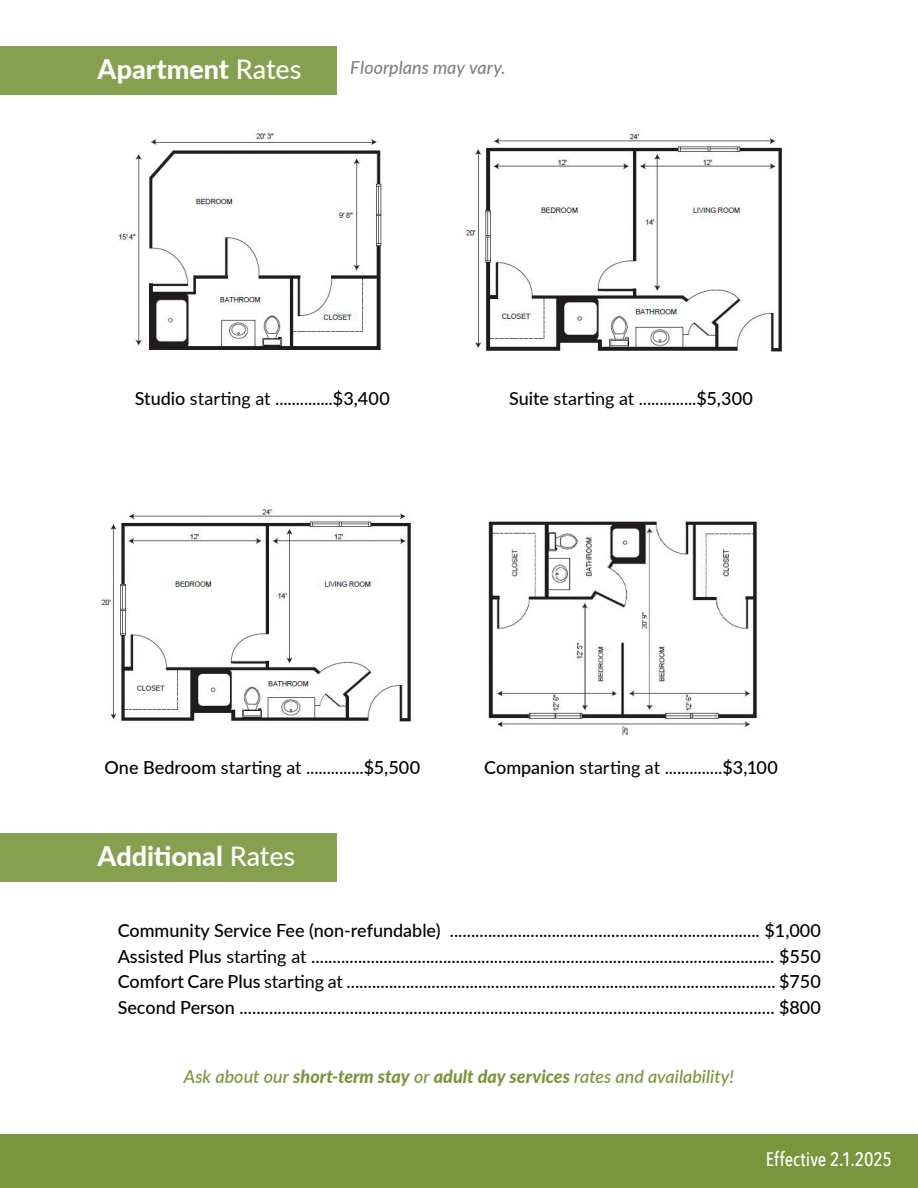
<style>
.page{position:relative;width:918px;height:1188px;background:#fff}
.page>*{position:absolute;margin:0;border:0;box-sizing:border-box;transform-origin:0 0}
.Heading{font:800 27px "Lato";color:#fff}
.Product_Line_Contact_Footer{font:500 19.5px "Avenir Next Condensed";color:#fff}
.Services_Packages_and_Additional_Rates{font:500 18px "Lato";color:#000}
.t1{font:18px "Lato";letter-spacing:.005em;color:#000}
.t2{font:italic 500 18px "Lato";color:#78963b}
.t3{font:italic 500 18px "Lato";color:#000}
.s1{font-weight:500}
.s2{font-weight:400}
.s3{font-weight:800}
</style>
<div class="page">
<div style="left:0;top:1134px;width:918px;height:54px;background:#78963b"></div>
<img style="left:117px;top:133px;width:265px;height:218px">
<img style="left:465px;top:133px;width:317px;height:219px">
<img style="left:98px;top:503px;width:313px;height:219px">
<img style="left:488px;top:521px;width:270px;height:215px">
<div style="left:0;top:46px;width:336px;height:49px;background:#85a04e"></div>
<div style="left:0;top:833px;width:336px;height:49px;background:#85a04e"></div>
<p class="Heading" style="left:98px;top:49px;width:205px">Apartment <span class="s1">Rates</span></p>
<p class="t3" style="left:351px;top:55px;width:156px">Floorplans may vary.</p>
<p class="t1" style="left:135px;top:386px;width:257px"><span class="s1">Studio</span> starting at ..............<span class="s1">$3,400</span></p>
<p class="t1" style="left:509px;top:386px;width:246px"><span class="s1">Suite</span> starting at ..............<span class="s1">$5,300</span></p>
<p class="t1" style="left:104px;top:755px;width:317px"><span class="s1">One Bedroom</span> starting at ..............<span class="s1">$5,500</span></p>
<p class="t1" style="left:484px;top:755px;width:295px"><span class="s1">Companion</span> starting at ..............<span class="s1">$3,100</span></p>
<p class="Heading" style="left:98px;top:836px;width:199px">Additional <span class="s1">Rates</span></p>
<p class="Services_Packages_and_Additional_Rates" style="left:118px;top:918px;width:705px">Community Service Fee (non-refundable) ......................................................................... $1,000</p>
<p class="Services_Packages_and_Additional_Rates" style="left:118px;top:943px;width:705px">Assisted Plus <span class="s2">starting at</span> ............................................................................................................. $550</p>
<p class="Services_Packages_and_Additional_Rates" style="left:118px;top:969px;width:705px">Comfort Care Plus <span class="s2">starting at</span> ..................................................................................................... $750</p>
<p class="Services_Packages_and_Additional_Rates" style="left:118px;top:994px;width:705px">Second Person .............................................................................................................................. $800</p>
<p class="t2" style="left:184px;top:1063px;width:552px">Ask about our <span class="s3">short-term stay</span> or <span class="s3">adult day services</span> rates and availability!</p>
<p class="Product_Line_Contact_Footer" style="left:766px;top:1147px;width:127px">Effective 2.1.2025</p>
</div>
